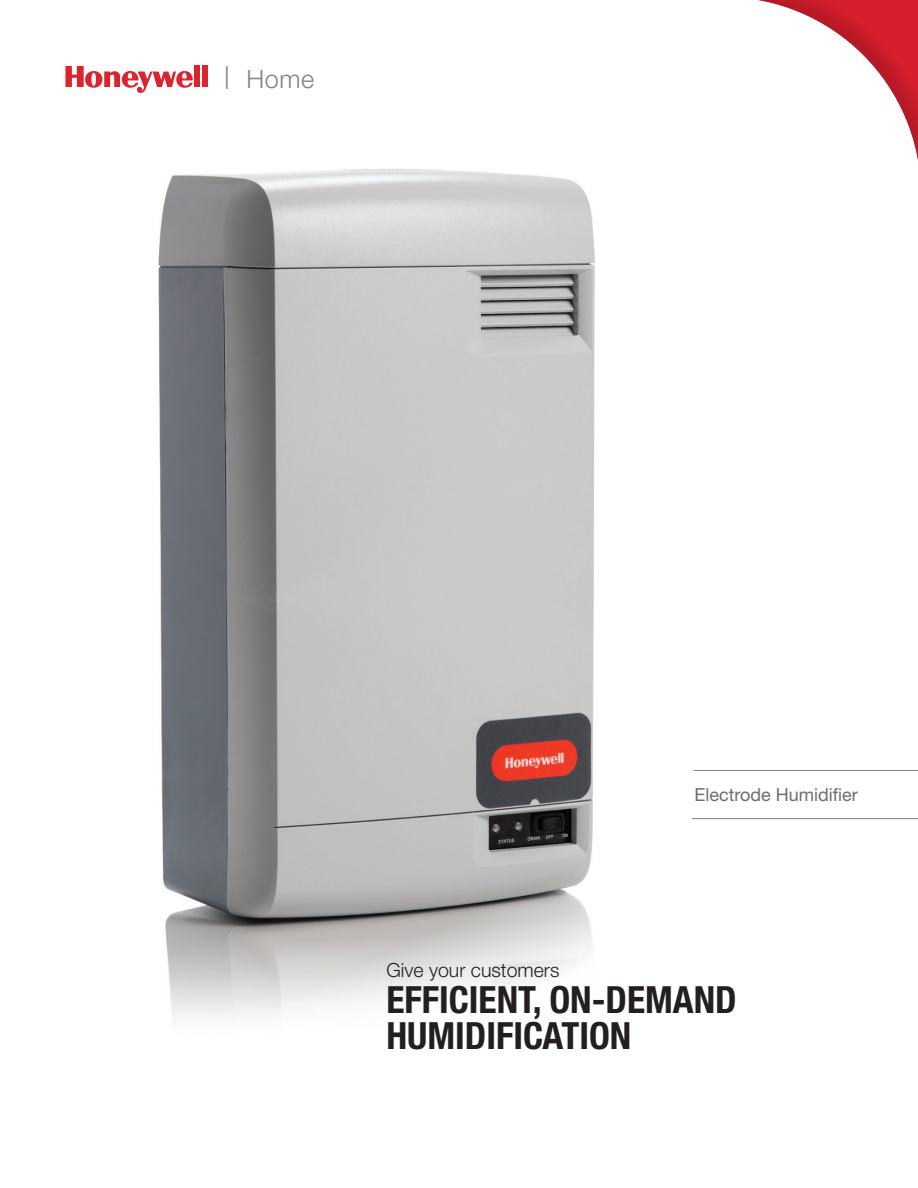
<style>
.page{position:relative;width:918px;height:1188px;background:#fff}
.page>*{position:absolute;margin:0;border:0;box-sizing:border-box;transform-origin:0 0}
.t1{font:700 condensed 37.5px/36px "Helvetica Neue";color:#231f20}
.t2{font:300 25.35px "Helvetica Neue";color:#808285}
.t3{font:300 19.5px "Helvetica Neue";color:#231f20}
.t4{font:18px "Helvetica Neue";color:#6c6d70}
</style>
<div class="page">
<img style="left:158px;top:168px;width:544px;height:852px">
<hr style="left:693px;top:770px;width:225px;height:1px;background:#808285">
<hr style="left:692px;top:818px;width:226px;height:1px;background:#808285">
<div style="left:194px;top:66px;width:6px;height:21px;background:#da252e"></div>
<div style="left:202px;top:66px;width:6px;height:21px;background:#da252e"></div>
<svg style="left:65px;top:66px;width:128px;height:27px"></svg>
<p class="t2" style="left:225px;top:64px;width:91px"><sup>|</sup> Home</p>
<p class="t4" style="left:694px;top:784px;width:165px">Electrode Humidifier</p>
<p class="t3" style="left:386px;top:958px;width:175px">Give your customers</p>
<p class="t1" style="left:386px;top:981px;width:352px">EFFICIENT, ON-DEMAND<br>HUMIDIFICATION</p>
</div>
